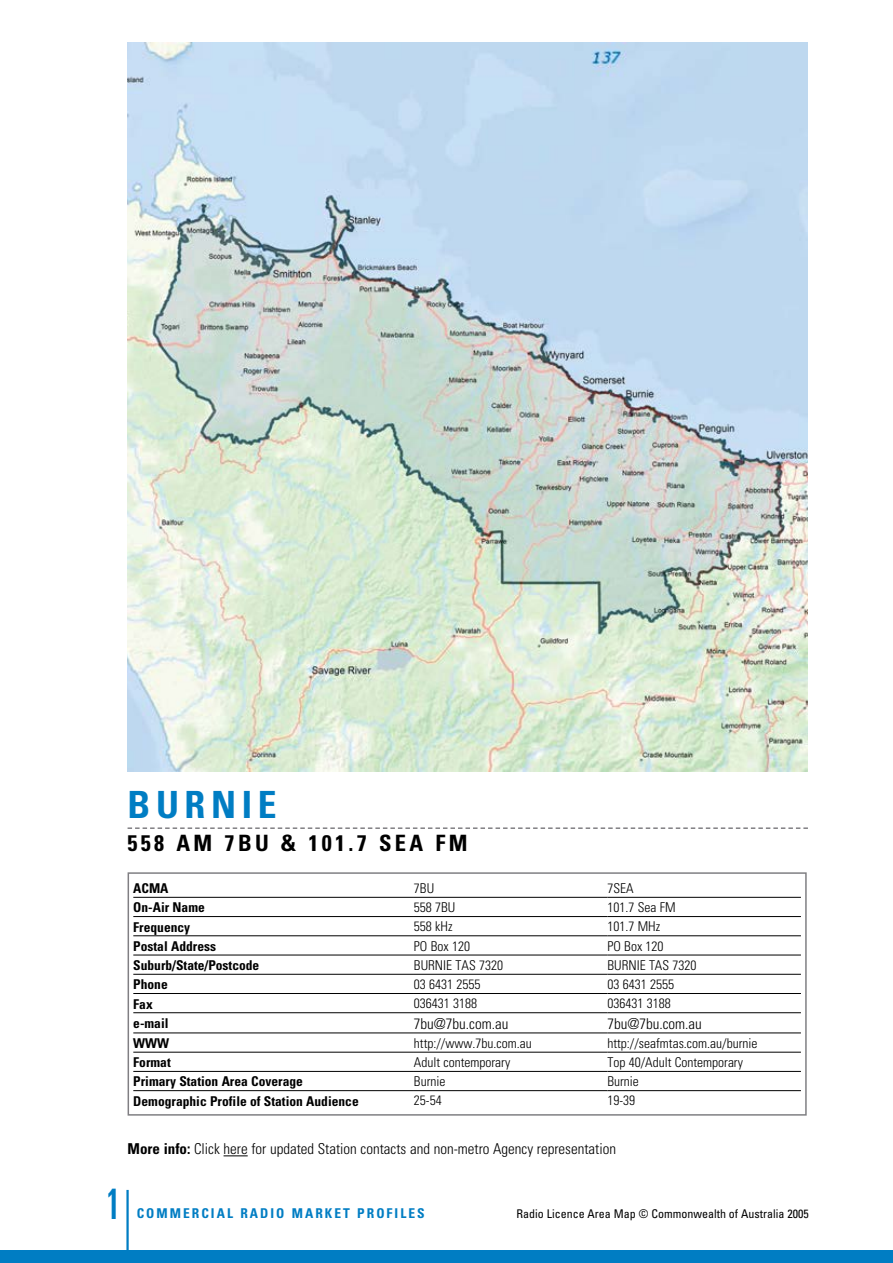
<style>
.page{position:relative;width:893px;height:1263px;background:#fff}
.page>*{position:absolute;margin:0;border:0;box-sizing:border-box;transform-origin:0 0}
.t1{font:ultra-condensed 42px "Univers";color:#007dc3}
.t2{font:700 condensed 37.5px "Univers";letter-spacing:.15em;color:#007dc3}
.t3{font:700 condensed 22.5px "Univers";letter-spacing:.15em;color:#000}
.t4{font:300 condensed 15px "Univers";color:#000}
.t5{font:300 condensed 13.5px "Univers";color:#000}
.t6{font:700 condensed 13.5px "Univers";color:#000}
.t7{font:700 condensed 13.5px "Univers";letter-spacing:.15em;color:#007dc3}
.t8{font:condensed 12px "Univers";color:#000}
.s1{font-weight:700}
</style>
<div class="page">
<hr style="left:126px;top:1190px;width:3px;height:73px;background:#007dc3">
<div style="left:0;top:1250px;width:893px;height:13px;background:#007dc3"></div>
<svg style="left:224px;top:1155px;width:24px;height:1px"></svg>
<img style="left:128px;top:43px;width:680px;height:729px">
<hr style="left:133px;top:897px;width:281px;height:1px;background:#000">
<hr style="left:414px;top:897px;width:193px;height:1px;background:#000">
<hr style="left:607px;top:897px;width:194px;height:1px;background:#000">
<hr style="left:133px;top:916px;width:281px;height:1px;background:#000">
<hr style="left:414px;top:916px;width:193px;height:1px;background:#000">
<hr style="left:607px;top:916px;width:194px;height:1px;background:#000">
<hr style="left:133px;top:935px;width:281px;height:1px;background:#000">
<hr style="left:414px;top:935px;width:193px;height:1px;background:#000">
<hr style="left:607px;top:935px;width:194px;height:1px;background:#000">
<hr style="left:133px;top:955px;width:281px;height:1px;background:#000">
<hr style="left:414px;top:955px;width:193px;height:1px;background:#000">
<hr style="left:607px;top:955px;width:194px;height:1px;background:#000">
<hr style="left:133px;top:974px;width:281px;height:1px;background:#000">
<hr style="left:414px;top:974px;width:193px;height:1px;background:#000">
<hr style="left:607px;top:974px;width:194px;height:1px;background:#000">
<hr style="left:133px;top:993px;width:281px;height:1px;background:#000">
<hr style="left:414px;top:993px;width:193px;height:1px;background:#000">
<hr style="left:607px;top:993px;width:194px;height:1px;background:#000">
<hr style="left:133px;top:1012px;width:281px;height:1px;background:#000">
<hr style="left:414px;top:1012px;width:193px;height:1px;background:#000">
<hr style="left:607px;top:1012px;width:194px;height:1px;background:#000">
<hr style="left:133px;top:1032px;width:281px;height:1px;background:#000">
<hr style="left:414px;top:1032px;width:193px;height:1px;background:#000">
<hr style="left:607px;top:1032px;width:194px;height:1px;background:#000">
<hr style="left:133px;top:1052px;width:281px;height:1px;background:#000">
<hr style="left:414px;top:1052px;width:193px;height:1px;background:#000">
<hr style="left:607px;top:1052px;width:194px;height:1px;background:#000">
<hr style="left:133px;top:1071px;width:281px;height:1px;background:#000">
<hr style="left:414px;top:1071px;width:193px;height:1px;background:#000">
<hr style="left:607px;top:1071px;width:194px;height:1px;background:#000">
<hr style="left:133px;top:1090px;width:281px;height:1px;background:#000">
<hr style="left:414px;top:1090px;width:193px;height:1px;background:#000">
<hr style="left:607px;top:1090px;width:194px;height:1px;background:#000">
<div style="left:128px;top:872px;width:679px;height:243px;border:2px solid #807f83"></div>
<svg style="left:128px;top:827px;width:680px;height:2px"></svg>
<h2 class="t2" style="left:128px;top:782px;width:150px">Burnie</h2>
<h3 class="t3" style="left:128px;top:829px;width:68px">558 AM</h3>
<h3 class="t3" style="left:225px;top:829px;width:227px">7BU &amp; 101.7 Sea FM</h3>
<p class="t6" style="left:133px;top:880px;width:27px">ACMA</p>
<p class="t5" style="left:414px;top:880px;width:20px">7BU</p>
<p class="t5" style="left:607px;top:880px;width:28px">7SEA</p>
<p class="t6" style="left:133px;top:899px;width:73px">On-Air Name</p>
<p class="t5" style="left:414px;top:899px;width:41px">558 7BU</p>
<p class="t5" style="left:607px;top:899px;width:70px">101.7 Sea FM</p>
<p class="t6" style="left:133px;top:918px;width:58px">Frequency</p>
<p class="t5" style="left:414px;top:918px;width:40px">558 kHz</p>
<p class="t5" style="left:607px;top:918px;width:54px">101.7 MHz</p>
<p class="t6" style="left:133px;top:938px;width:84px">Postal Address</p>
<p class="t5" style="left:414px;top:938px;width:58px">PO Box 120</p>
<p class="t5" style="left:607px;top:938px;width:58px">PO Box 120</p>
<p class="t6" style="left:133px;top:957px;width:128px">Suburb/State/Postcode</p>
<p class="t5" style="left:414px;top:957px;width:91px">BUR NI E TAS 7320</p>
<p class="t5" style="left:607px;top:957px;width:91px">BUR NI E TAS 7320</p>
<p class="t6" style="left:133px;top:976px;width:36px">Phone</p>
<p class="t5" style="left:414px;top:976px;width:68px">03 6431 2555</p>
<p class="t5" style="left:607px;top:976px;width:68px">03 6431 2555</p>
<p class="t6" style="left:133px;top:995px;width:21px">Fax</p>
<p class="t5" style="left:414px;top:995px;width:65px">036431 3188</p>
<p class="t5" style="left:607px;top:995px;width:65px">036431 3188</p>
<p class="t6" style="left:133px;top:1015px;width:37px">e-mail</p>
<p class="t4" style="left:414px;top:1014px;width:96px">7bu@7bu.com.au</p>
<p class="t4" style="left:607px;top:1014px;width:96px">7bu@7bu.com.au</p>
<p class="t6" style="left:133px;top:1035px;width:38px">WWW</p>
<p class="t5" style="left:414px;top:1035px;width:119px">http://www.7bu.com.au</p>
<p class="t5" style="left:607px;top:1035px;width:151px">http://seafmtas.com.au/burnie</p>
<p class="t6" style="left:133px;top:1054px;width:39px">Format</p>
<p class="t5" style="left:414px;top:1054px;width:98px">Adult contemporary</p>
<p class="t5" style="left:607px;top:1054px;width:137px">Top 40/Adult Contemporary</p>
<p class="t6" style="left:133px;top:1073px;width:171px">Primary Station Area Coverage</p>
<p class="t5" style="left:414px;top:1073px;width:33px">Burnie</p>
<p class="t5" style="left:607px;top:1073px;width:33px">Burnie</p>
<p class="t6" style="left:133px;top:1092px;width:227px">Demographic Profile of Station Audience</p>
<p class="t5" style="left:414px;top:1092px;width:29px">25-54</p>
<p class="t5" style="left:607px;top:1092px;width:29px">19-39</p>
<p class="t4" style="left:128px;top:1140px;width:490px"><span class="s1">More info:</span> Click here for updated Station contacts and non-metro Agency representation</p>
<h1 class="t1" style="left:105px;top:1180px;width:17px">1</h1>
<p class="t7" style="left:137px;top:1204px;width:289px">Commercial Radio M arket Profiles</p>
<p class="t8" style="left:516px;top:1206px;width:294px">Radio Licence Area Map © Commonwealth of Australia 2005</p>
</div>
